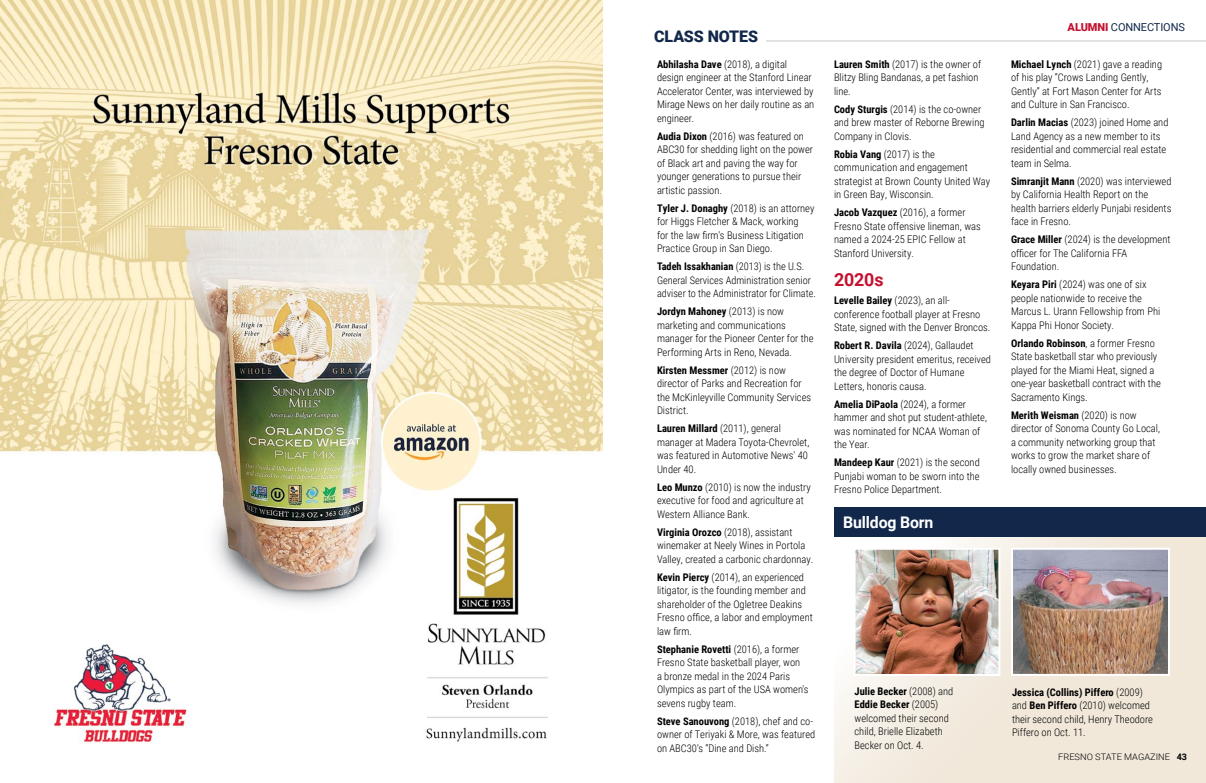
<style>
.page{position:relative;width:1206px;height:783px;background:#fff}
.page>*{position:absolute;margin:0;border:0;box-sizing:border-box;transform-origin:0 0}
.t1{font:700 18px "Roboto";letter-spacing:-.01em;color:#c41230}
.t2{font:700 16px "Roboto";letter-spacing:-.01em;color:#fff}
.t3{font:900 16px "Roboto";color:#12284b}
.t4{font:11px "Roboto";letter-spacing:-.01em;color:#12284b}
.Body{font:300 10.5px/13.5px "Roboto Condensed";color:#000}
.t5{font:300 9px "Roboto";color:#000;scale:1.04 1}
.t6{font:700 9px "Roboto";color:#000}
.s1{font-weight:700}
.s2{font-weight:900;color:#c41230}
</style>
<div class="page">
<svg style="left:834px;top:537px;width:372px;height:246px;background:#f3ebe0"></svg>
<img style="left:857px;top:551px;width:140px;height:122px">
<div style="left:854px;top:548px;width:146px;height:128px;border:2px solid #fff"></div>
<hr style="left:766px;top:41px;width:440px;height:1px;background:#e1e2e3">
<img style="left:1014px;top:551px;width:153px;height:122px">
<div style="left:1011px;top:548px;width:159px;height:128px;border:2px solid #fff"></div>
<img style="left:0;top:0;width:603px;height:743px">
<div style="left:834px;top:507px;width:372px;height:30px;background:#12284b"></div>
<p class="t3" style="left:654px;top:25px;width:106px">CLASS NOTES</p>
<p class="Body" style="left:657px;top:57px;width:159px"><span class="s1">Abhilasha Dave</span> (2018), a digital design engineer at the Stanford Linear<br>Accelerator Center, was interviewed by<br>Mirage News on her daily routine as an engineer.</p>
<p class="Body" style="left:657px;top:129px;width:158px"><span class="s1">Audia Dixon</span> (2016) was featured on<br>ABC30 for shedding light on the power of Black art and paving the way for younger generations to pursue their artistic passion.</p>
<p class="Body" style="left:657px;top:201px;width:159px"><span class="s1">Tyler J. Donaghy</span> (2018) is an attorney for Higgs Fletcher &amp; Mack, working<br>for the law firm's Business Litigation Practice Group in San Diego.</p>
<p class="Body" style="left:657px;top:259px;width:160px"><span class="s1">Tadeh Issakhanian</span> (2013) is the U.S.<br>General Services Administration senior adviser to the Administrator for Climate.</p>
<p class="Body" style="left:657px;top:304px;width:158px"><span class="s1">Jordyn Mahoney</span> (2013) is now marketing and communications manager for the Pioneer Center for the<br>Performing Arts in Reno, Nevada.</p>
<p class="Body" style="left:657px;top:363px;width:156px"><span class="s1">Kirsten Messmer</span> (2012) is now director of Parks and Recreation for the McKinleyville Community Services<br>District.</p>
<p class="Body" style="left:657px;top:421px;width:154px"><span class="s1">Lauren Millard</span> (2011), general manager at Madera Toyota-Chevrolet, was featured in Automotive News' 40<br>Under 40.</p>
<p class="Body" style="left:657px;top:480px;width:155px"><span class="s1">Leo Munzo</span> (2010) is now the industry executive for food and agriculture at<br>Western Alliance Bank.</p>
<p class="Body" style="left:657px;top:525px;width:158px"><span class="s1">Virginia Orozco</span> (2018), assistant winemaker at Neely Wines in Portola<br>Valley, created a carbonic chardonnay.</p>
<p class="Body" style="left:657px;top:570px;width:157px"><span class="s1">Kevin Piercy</span> (2014), an experienced litigator, is the founding member and shareholder of the Ogletree Deakins<br>Fresno office, a labor and employment law firm.</p>
<p class="Body" style="left:657px;top:642px;width:153px"><span class="s1">Stephanie Rovetti</span> (2016), a former<br>Fresno State basketball player, won<br>a bronze medal in the 2024 Paris<br>Olympics as part of the USA women's sevens rugby team.</p>
<p class="Body" style="left:657px;top:714px;width:160px"><span class="s1">Steve Sanouvong</span> (2018), chef and co&shy;owner of Teriyaki &amp; More, was featured on ABC30's “Dine and Dish.”</p>
<p class="Body" style="left:834px;top:57px;width:149px"><span class="s1">Lauren Smith</span> (2017) is the owner of<br>Blitzy Bling Bandanas, a pet fashion line.</p>
<p class="Body" style="left:834px;top:102px;width:152px"><span class="s1">Cody Sturgis</span> (2014) is the co-owner and brew master of Reborne Brewing<br>Company in Clovis.</p>
<p class="Body" style="left:834px;top:147px;width:158px"><span class="s1">Robia Vang</span> (2017) is the communication and engagement strategist at Brown County United Way in Green Bay, Wisconsin.</p>
<p class="Body" style="left:834px;top:205px;width:148px"><span class="s1">Jacob Vazquez</span> (2016), a former<br>Fresno State offensive lineman, was named a 2024-25 EPIC Fellow at<br>Stanford University.</p>
<p class="t1" style="left:834px;top:267px;width:51px">2020s</p>
<p class="Body" style="left:834px;top:293px;width:158px"><span class="s1">Levelle Bailey</span> (2023), an all&shy;conference football player at Fresno<br>State, signed with the Denver Broncos.</p>
<p class="Body" style="left:834px;top:338px;width:159px"><span class="s1">Robert R. Davila</span> (2024), Gallaudet University president emeritus, received the degree of Doctor of Humane Letters, honoris causa.</p>
<p class="Body" style="left:834px;top:397px;width:155px"><span class="s1">Amelia DiPaola</span> (2024), a former hammer and shot put student-athlete, was nominated for NCAA Woman of the Year.</p>
<p class="Body" style="left:834px;top:455px;width:147px;text-align:justify"><span class="s1">Mandeep Kaur</span> (2021) is the second Punjabi woman to be sworn into the Fresno Police Department.</p>
<p class="t2" style="left:843px;top:511px;width:92px">Bulldog Born</p>
<p class="t4" style="left:1068px;top:19px;width:119px"><span class="s2">ALUMNI</span> CONNECTIONS</p>
<p class="Body" style="left:1011px;top:57px;width:153px"><span class="s1">Michael Lynch</span> (2021) gave a reading of his play “Crows Landing Gently, Gently” at Fort Mason Center for Arts and Culture in San Francisco.</p>
<p class="Body" style="left:1011px;top:115px;width:159px"><span class="s1">Darlin Macias</span> (2023) joined Home and<br>Land Agency as a new member to its residential and commercial real estate team in Selma.</p>
<p class="Body" style="left:1011px;top:174px;width:162px"><span class="s1">Simranjit Mann</span> (2020) was interviewed by California Health Report on the health barriers elderly Punjabi residents face in Fresno.</p>
<p class="Body" style="left:1011px;top:232px;width:161px"><span class="s1">Grace Miller</span> (2024) is the development officer for The California FFA<br>Foundation.</p>
<p class="Body" style="left:1011px;top:277px;width:151px"><span class="s1">Keyara Piri</span> (2024) was one of six people nationwide to receive the<br>Marcus L. Urann Fellowship from Phi<br>Kappa Phi Honor Society.</p>
<p class="Body" style="left:1011px;top:336px;width:151px"><span class="s1">Orlando Robinson</span>, a former Fresno<br>State basketball star who previously played for the Miami Heat, signed a one-year basketball contract with the<br>Sacramento Kings.</p>
<p class="Body" style="left:1011px;top:408px;width:151px"><span class="s1">Merith Weisman</span> (2020) is now director of Sonoma County Go Local, a community networking group that works to grow the market share of locally owned businesses.</p>
<p class="Body" style="left:855px;top:684px;width:100px"><span class="s1">Julie Becker</span> (2008) and<br><span class="s1">Eddie Becker</span> (2005) welcomed their second child, Brielle Elizabeth<br>Becker on Oct. 4.</p>
<p class="Body" style="left:1012px;top:685px;width:143px"><span class="s1">Jessica (Collins) Piffero</span> (2009) and <span class="s1">Ben Piffero</span> (2010) welcomed their second child, Henry Theodore<br>Piffero on Oct. 11.</p>
<p class="t5" style="left:1058px;top:750px;width:109px">FRESNO STATE MAGAZINE</p>
<p class="t6" style="left:1177px;top:750px;width:12px">43</p>
</div>
